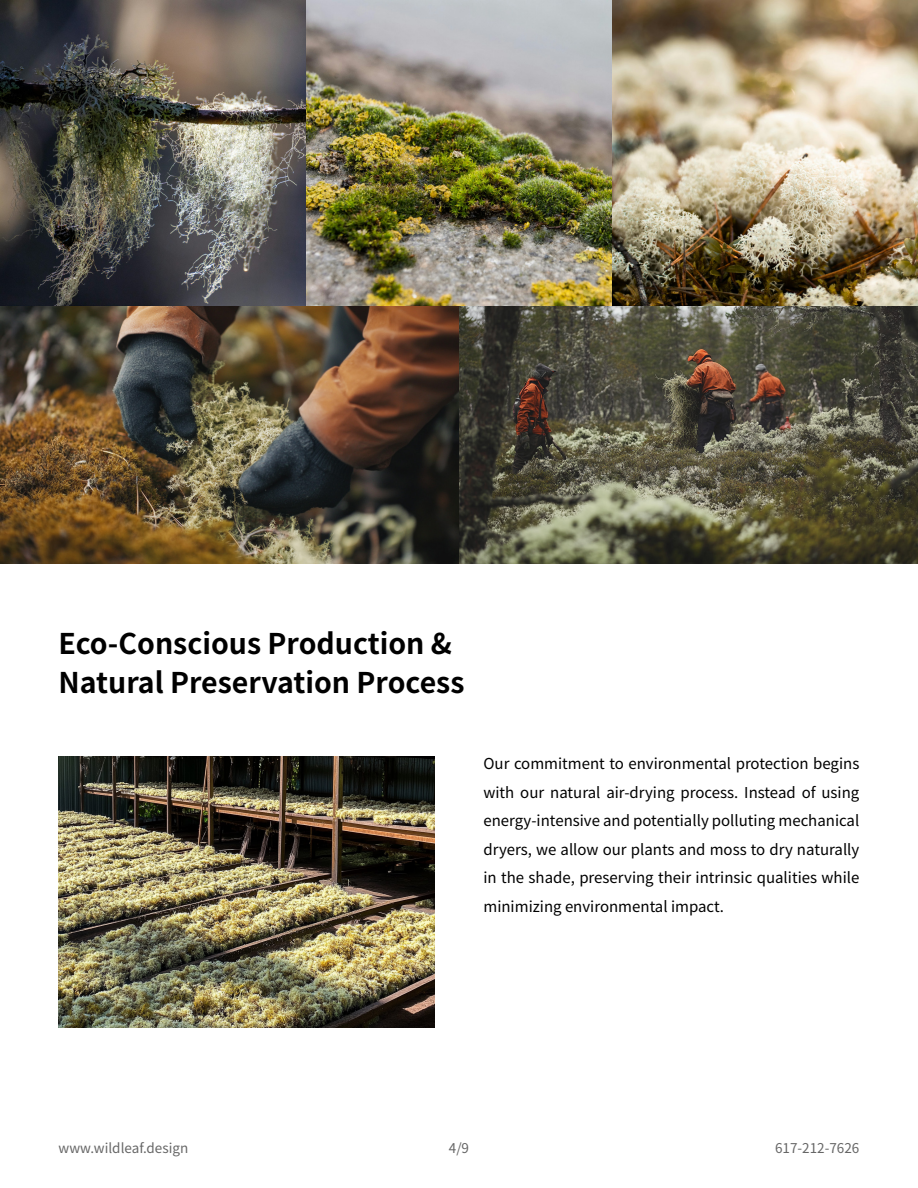
<style>
.page{position:relative;width:918px;height:1188px;background:#fff}
.page>*{position:absolute;margin:0;border:0;box-sizing:border-box;transform-origin:0 0}
.t1{font:700 28.5px/39px "Source Han Sans CN";color:#000}
.t2{font:15px/28.5px "Source Han Sans CN";color:#000;text-align:justify}
.t3{font:13.5px "Source Han Sans CN";color:#666}
</style>
<div class="page">
<img style="left:459px;top:306px;width:459px;height:257px">
<img style="left:59px;top:756px;width:376px;height:272px">
<img style="left:0;top:306px;width:459px;height:257px">
<img style="left:0;top:0;width:918px;height:306px">
<h1 class="t1" style="left:59px;top:625px;width:407px">Eco-Conscious Production &amp;<br>Natural Preservation Process</h1>
<p class="t2" style="left:483px;top:750px;width:377px">Our commitment to environmental protection begins with our natural air-drying process. Instead of using energy-intensive and potentially polluting mechanical dryers, we allow our plants and moss to dry naturally in the shade, preserving their intrinsic qualities while minimizing environmental impact.</p>
<p class="t3" style="left:59px;top:1140px;width:131px">www.wildleaf.design</p>
<p class="t3" style="left:449px;top:1140px;width:22px">4/9</p>
<p class="t3" style="left:775px;top:1140px;width:86px">617-212-7626</p>
</div>
